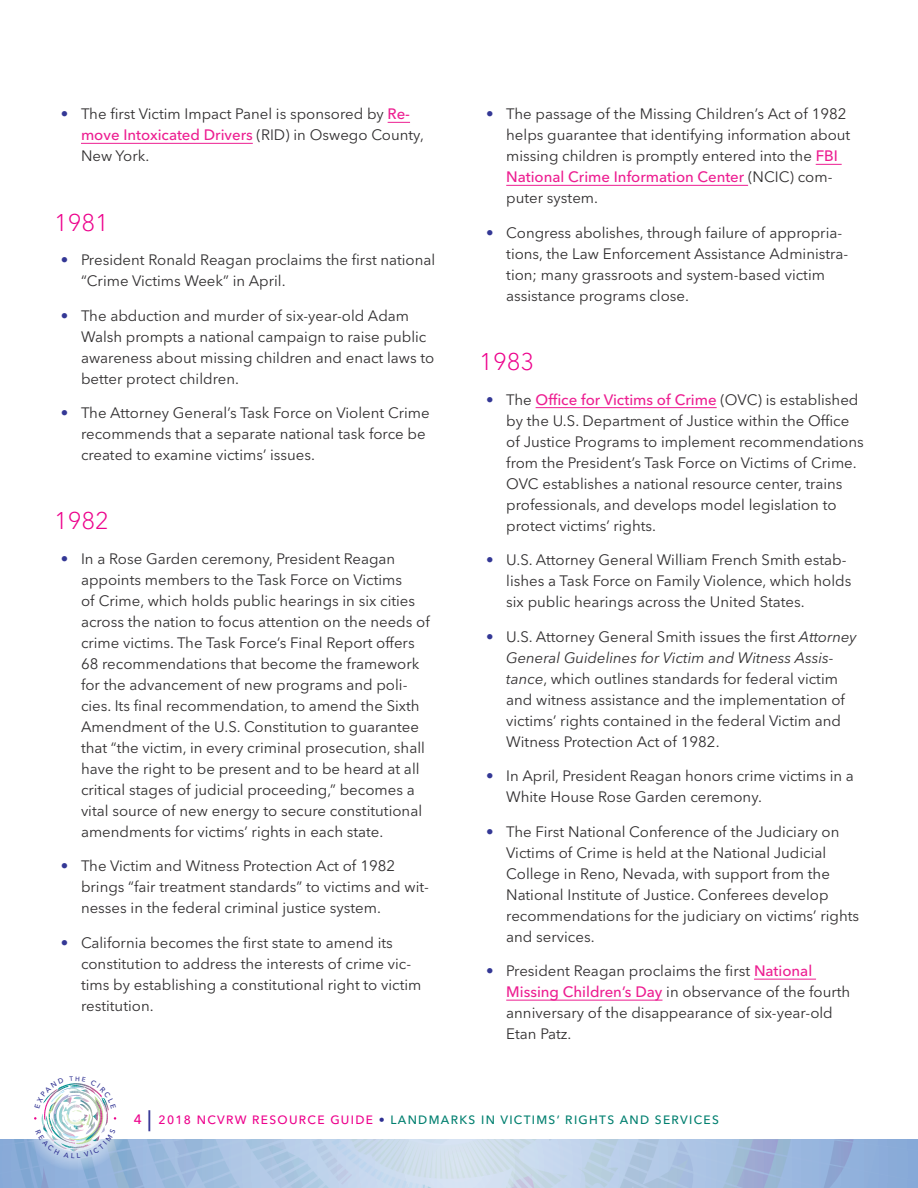
<style>
.page{position:relative;width:918px;height:1188px;background:#fff}
.page>*{position:absolute;margin:0;border:0;box-sizing:border-box;transform-origin:0 0}
.Head_1{font:300 24px "Avenir Next LT Pro";color:#ed028c}
.t1{font:15px/21px "Avenir Next LT Pro";color:#312f30}
.t2{font:500 12px "Avenir Next LT Pro";letter-spacing:.11em;color:#007f6f}
.s1{color:#333795}
.s2{font-weight:500;color:#ed1e91}
.s3{font-style:italic}
.s4{font-size:13.5px;color:#ed028c}
.s5{font-size:21px;color:#2e3092}
.s6{color:#ed028c}
.s7{color:#2e3092}
</style>
<div class="page">
<div style="left:0;top:1139px;width:918px;height:49px;background:#8aacd8"></div>
<svg style="left:388px;top:122px;width:22px;height:1px"></svg>
<hr style="left:81px;top:143px;width:172px;height:1px;background:#ed1e91">
<svg style="left:816px;top:164px;width:26px;height:1px"></svg>
<hr style="left:506px;top:185px;width:242px;height:1px;background:#ed1e91">
<hr style="left:536px;top:407px;width:181px;height:1px;background:#ed1e91">
<hr style="left:754px;top:979px;width:62px;height:1px;background:#ed1e91">
<hr style="left:506px;top:1000px;width:157px;height:1px;background:#ed1e91">
<svg style="left:15px;top:1083px;width:838px;height:105px"></svg>
<p class="t1" style="left:81px;top:104px;width:344px;text-indent:-20px"><span class="s1">•</span> The first Victim Impact Panel is sponsored by <span class="s2">Re&shy;move Intoxicated Drivers</span> (RID) in Oswego County,<br>New York.</p>
<p class="Head_1" style="left:54px;top:208px;width:57px">1981</p>
<p class="t1" style="left:81px;top:249px;width:356px;text-indent:-20px"><span class="s1">•</span> President Ronald Reagan proclaims the first national “Crime Victims Week” in April.</p>
<p class="t1" style="left:81px;top:305px;width:355px;text-indent:-20px"><span class="s1">•</span> The abduction and murder of six-year-old Adam Walsh prompts a national campaign to raise public awareness about missing children and enact laws to better protect children.</p>
<p class="t1" style="left:81px;top:402px;width:350px;text-indent:-20px"><span class="s1">•</span> The Attorney General’s Task Force on Violent Crime recommends that a separate national task force be created to examine victims’ issues.</p>
<p class="Head_1" style="left:54px;top:507px;width:57px">1982</p>
<p class="t1" style="left:81px;top:548px;width:350px;text-indent:-20px"><span class="s1">•</span> In a Rose Garden ceremony, President Reagan appoints members to the Task Force on Victims<br>of Crime, which holds public hearings in six cities across the nation to focus attention on the needs of crime victims. The Task Force’s Final Report offers 68 recommendations that become the framework for the advancement of new programs and poli&shy;cies. Its final recommendation, to amend the Sixth Amendment of the U.S. Constitution to guarantee that “the victim, in every criminal prosecution, shall have the right to be present and to be heard at all critical stages of judicial proceeding,” becomes a vital source of new energy to secure constitutional amendments for victims’ rights in each state.</p>
<p class="t1" style="left:81px;top:856px;width:350px;text-indent:-20px"><span class="s1">•</span> The Victim and Witness Protection Act of 1982 brings “fair treatment standards” to victims and wit&shy;nesses in the federal criminal justice system.</p>
<p class="t1" style="left:81px;top:932px;width:342px;text-indent:-20px"><span class="s1">•</span> California becomes the first state to amend its constitution to address the interests of crime vic&shy;tims by establishing a constitutional right to victim restitution.</p>
<p class="t1" style="left:506px;top:104px;width:346px;text-indent:-20px"><span class="s1">•</span> The passage of the Missing Children’s Act of 1982 helps guarantee that identifying information about missing children is promptly entered into the <span class="s2">FBI National Crime Information Center</span> (NCIC) com&shy;puter system.</p>
<p class="t1" style="left:506px;top:222px;width:344px;text-indent:-20px"><span class="s1">•</span> Congress abolishes, through failure of appropria&shy;tions, the Law Enforcement Assistance Administra&shy;tion; many grassroots and system-based victim assistance programs close.</p>
<p class="Head_1" style="left:479px;top:347px;width:57px">1983</p>
<p class="t1" style="left:506px;top:389px;width:359px;text-indent:-20px"><span class="s1">•</span> The <span class="s2">Office for Victims of Crime</span> (OVC) is established by the U.S. Department of Justice within the Office of Justice Programs to implement recommendations from the President’s Task Force on Victims of Crime.<br>OVC establishes a national resource center, trains professionals, and develops model legislation to protect victims’ rights.</p>
<p class="t1" style="left:506px;top:549px;width:347px;text-indent:-20px"><span class="s1">•</span> U.S. Attorney General William French Smith estab&shy;lishes a Task Force on Family Violence, which holds six public hearings across the United States.</p>
<p class="t1" style="left:506px;top:626px;width:352px;text-indent:-20px"><span class="s1">•</span> U.S. Attorney General Smith issues the first <span class="s3">Attorney General Guidelines for Victim and Witness Assis&shy;tance</span>, which outlines standards for federal victim and witness assistance and the implementation of victims’ rights contained in the federal Victim and Witness Protection Act of 1982.</p>
<p class="t1" style="left:506px;top:765px;width:349px;text-indent:-20px"><span class="s1">•</span> In April, President Reagan honors crime victims in a<br>White House Rose Garden ceremony.</p>
<p class="t1" style="left:506px;top:821px;width:354px;text-indent:-20px"><span class="s1">•</span> The First National Conference of the Judiciary on Victims of Crime is held at the National Judicial College in Reno, Nevada, with support from the National Institute of Justice. Conferees develop recommendations for the judiciary on victims’ rights and services.</p>
<p class="t1" style="left:506px;top:960px;width:346px;text-indent:-20px"><span class="s1">•</span> President Reagan proclaims the first <span class="s2">National Missing Children’s Day</span> in observance of the fourth anniversary of the disappearance of six-year-old Etan Patz.</p>
<p class="t2" style="left:134px;top:1113px;width:586px"><span class="s4">4</span> <span class="s5">|</span> <span class="s6">2018 NCVRW RESOURCE GUIDE</span> <span class="s7">•</span> LANDMARKS IN VICTIMS’ RIGHTS AND SERVICES</p>
</div>
